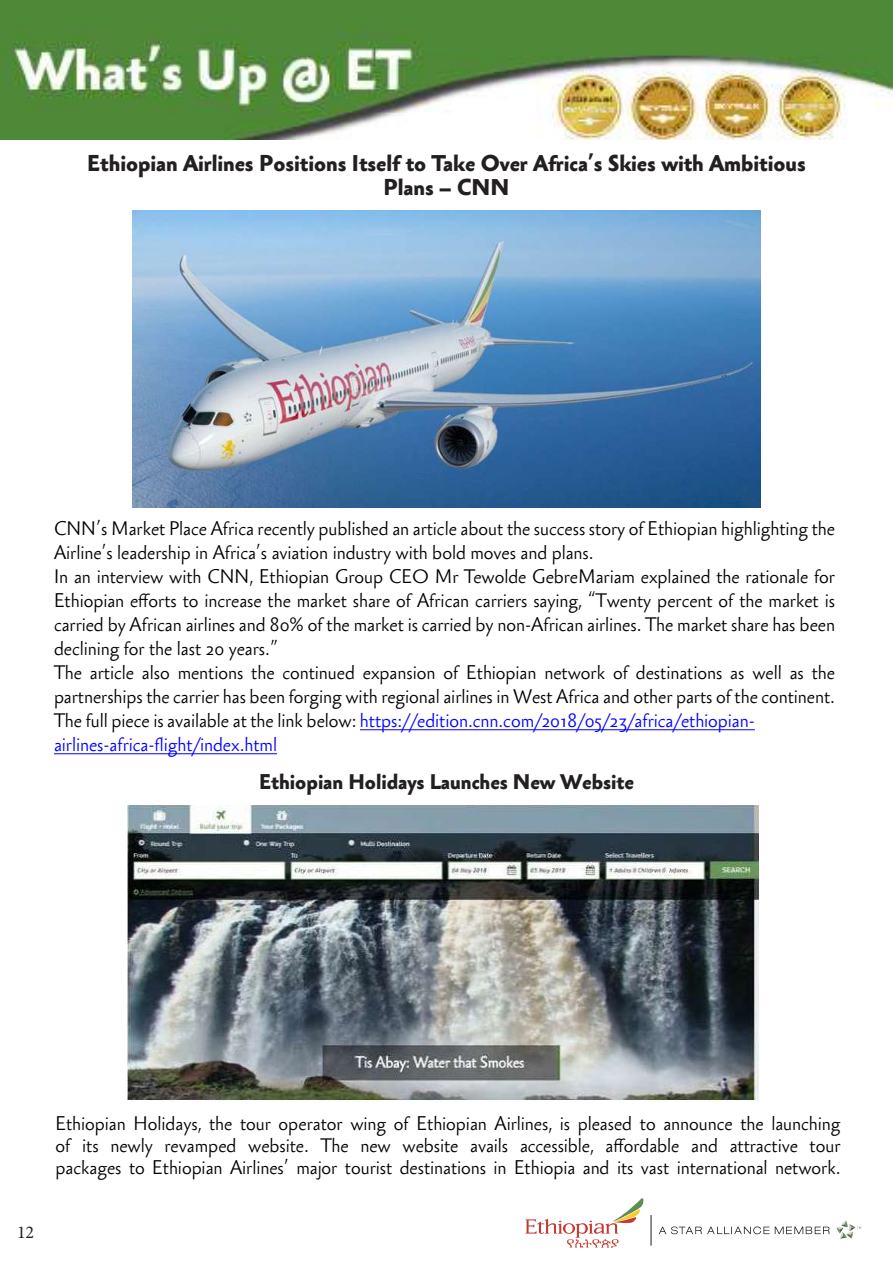
<style>
.page{position:relative;width:893px;height:1263px;background:#fff}
.page>*{position:absolute;margin:0;border:0;box-sizing:border-box;transform-origin:0 0}
.t1{font:700 21px/24.2px "Sebastian Medium UCF";color:#231f20;text-align:center}
.t2{font:700 19.5px "Sebastian Medium UCF";color:#231f20}
.t3{font:300 18px/24px "Sebastian";color:#000;text-align:justify}
.t4{font:18px "Minion Pro";color:#231f20}
.s1{color:#00f}
</style>
<div class="page">
<hr style="left:651px;top:1215px;width:1px;height:30px;background:#1f1e1e">
<svg style="left:836px;top:1220px;width:25px;height:18px"></svg>
<svg style="left:659px;top:1226px;width:110px;height:8px"></svg>
<svg style="left:775px;top:1226px;width:55px;height:8px"></svg>
<svg style="left:525px;top:1198px;width:119px;height:49px"></svg>
<img style="left:0;top:0;width:893px;height:140px">
<hr style="left:360px;top:729px;width:395px;height:1px;background:#00f">
<hr style="left:54px;top:753px;width:223px;height:1px;background:#00f">
<img style="left:132px;top:210px;width:629px;height:297px">
<img style="left:127px;top:805px;width:633px;height:297px">
<p class="t1" style="left:87px;top:152px;width:720px">Ethiopian Airlines Positions Itself to Take Over Africa’s Skies with Ambitious<br>Plans – CNN</p>
<p class="t3" style="left:54px;top:517px;width:783px;text-align:left">CNN’s Market Place Africa recently published an article about the success story of Ethiopian highlighting the Airline’s leadership in Africa’s aviation industry with bold moves and plans.<br>In an interview with CNN, Ethiopian Group CEO Mr Tewolde GebreMariam explained the rationale for Ethiopian efforts to increase the market share of African carriers saying, “Twenty percent of the market is carried by African airlines and 80% of the market is carried by non-African airlines. The market share has been declining for the last 20 years.”<br>The article also mentions the continued expansion of Ethiopian network of destinations as well as the partnerships the carrier has been forging with regional airlines in West Africa and other parts of the continent.<br>The full piece is available at the link below: <span class="s1">https://edition.cnn.com/2018/05/23/africa/ethiopian&shy;airlines-africa-flight/index.html</span></p>
<p class="t2" style="left:259px;top:768px;width:376px">Ethiopian Holidays Launches New Website</p>
<p class="t4" style="left:17px;top:1220px;width:19px">12</p>
<p class="t3" style="left:56px;top:1113px;width:786px;line-height:21.6px">Ethiopian Holidays, the tour operator wing of Ethiopian Airlines, is pleased to announce the launching of its newly revamped website. The new website avails accessible, affordable and attractive tour packages to Ethiopian Airlines’ major tourist destinations in Ethiopia and its vast international network.</p>
</div>
